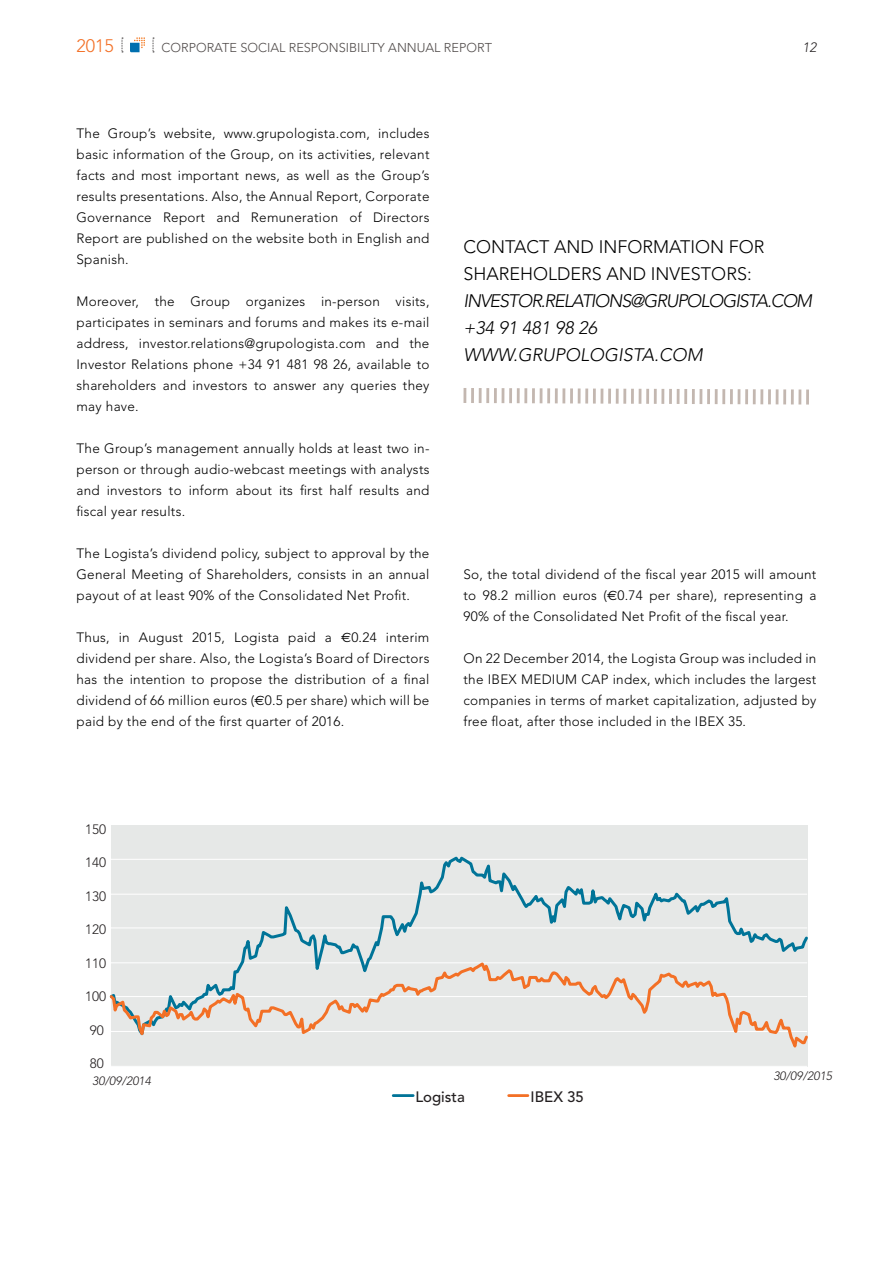
<style>
.page{position:relative;width:893px;height:1263px;background:#fff}
.page>*{position:absolute;margin:0;border:0;box-sizing:border-box;transform-origin:0 0}
.t1{font:italic 300 18px/27px "Avenir";letter-spacing:-.06em;color:#000}
.t2{font:300 18px "Avenir";color:#f37026}
.t3{font:500 15px "Avenir";color:#231f20}
.t4{font:300 13.5px/21px "Avenir";letter-spacing:.02em;color:#000;text-align:justify}
.t5{font:300 13.5px "Avenir";color:#231f20}
.t6{font:italic 300 13.5px "Avenir";color:#231f20}
.t7{font:300 12.75px "Avenir";color:#504b4a}
.t8{font:italic 300 12px "Avenir";color:#231f20}
.s1{font-family:"Euro Sans";font-weight:400}
.s2{font-style:normal}
</style>
<div class="page">
<svg style="left:122px;top:38px;width:1px;height:15px"></svg>
<svg style="left:130px;top:37px;width:15px;height:15px"></svg>
<svg style="left:153px;top:38px;width:1px;height:15px"></svg>
<div style="left:110px;top:825px;width:698px;height:242px;background:#e6e8e7"></div>
<hr style="left:111px;top:1066px;width:696px;height:1px;background:#fff">
<hr style="left:110px;top:824px;width:1px;height:242px;background:#fff">
<svg style="left:111px;top:856px;width:697px;height:103px"></svg>
<svg style="left:109px;top:959px;width:699px;height:89px"></svg>
<hr style="left:393px;top:1094px;width:20px;height:3px;background:#007498">
<hr style="left:509px;top:1094px;width:19px;height:3px;background:#f37026">
<hr style="left:463px;top:388px;width:3px;height:15px;background:#c3b7b0">
<hr style="left:471px;top:388px;width:3px;height:15px;background:#c3b7b0">
<hr style="left:479px;top:388px;width:3px;height:15px;background:#c3b7b0">
<hr style="left:486px;top:388px;width:3px;height:15px;background:#c3b7b0">
<hr style="left:494px;top:388px;width:3px;height:15px;background:#c3b7b0">
<svg style="left:502px;top:388px;width:2px;height:15px"></svg>
<hr style="left:509px;top:388px;width:3px;height:15px;background:#c3b7b0">
<hr style="left:517px;top:388px;width:3px;height:15px;background:#c3b7b0">
<hr style="left:524px;top:388px;width:3px;height:15px;background:#c3b7b0">
<hr style="left:532px;top:388px;width:3px;height:15px;background:#c3b7b0">
<svg style="left:540px;top:388px;width:2px;height:15px"></svg>
<hr style="left:547px;top:388px;width:3px;height:15px;background:#c3b7b0">
<hr style="left:555px;top:388px;width:3px;height:15px;background:#c3b7b0">
<hr style="left:562px;top:388px;width:3px;height:15px;background:#c3b7b0">
<hr style="left:570px;top:388px;width:3px;height:15px;background:#c3b7b0">
<hr style="left:578px;top:388px;width:3px;height:15px;background:#c3b7b0">
<hr style="left:585px;top:388px;width:3px;height:15px;background:#c3b7b0">
<hr style="left:593px;top:389px;width:3px;height:15px;background:#c3b7b0">
<svg style="left:601px;top:389px;width:2px;height:15px"></svg>
<hr style="left:608px;top:389px;width:3px;height:15px;background:#c3b7b0">
<hr style="left:616px;top:389px;width:3px;height:15px;background:#c3b7b0">
<hr style="left:623px;top:389px;width:3px;height:15px;background:#c3b7b0">
<hr style="left:631px;top:389px;width:3px;height:15px;background:#c3b7b0">
<svg style="left:639px;top:389px;width:2px;height:15px"></svg>
<hr style="left:646px;top:389px;width:3px;height:15px;background:#c3b7b0">
<hr style="left:654px;top:389px;width:3px;height:15px;background:#c3b7b0">
<hr style="left:661px;top:389px;width:3px;height:15px;background:#c3b7b0">
<hr style="left:669px;top:389px;width:3px;height:15px;background:#c3b7b0">
<hr style="left:677px;top:389px;width:3px;height:15px;background:#c3b7b0">
<hr style="left:684px;top:389px;width:3px;height:15px;background:#c3b7b0">
<hr style="left:692px;top:389px;width:3px;height:15px;background:#c3b7b0">
<hr style="left:699px;top:389px;width:3px;height:15px;background:#c3b7b0">
<hr style="left:707px;top:389px;width:3px;height:15px;background:#c3b7b0">
<hr style="left:715px;top:389px;width:3px;height:15px;background:#c3b7b0">
<hr style="left:722px;top:389px;width:3px;height:15px;background:#c3b7b0">
<hr style="left:730px;top:389px;width:3px;height:15px;background:#c3b7b0">
<svg style="left:738px;top:389px;width:2px;height:15px"></svg>
<hr style="left:745px;top:389px;width:3px;height:15px;background:#c3b7b0">
<hr style="left:753px;top:389px;width:3px;height:15px;background:#c3b7b0">
<hr style="left:760px;top:389px;width:3px;height:15px;background:#c3b7b0">
<hr style="left:768px;top:389px;width:3px;height:15px;background:#c3b7b0">
<svg style="left:776px;top:389px;width:2px;height:15px"></svg>
<hr style="left:783px;top:389px;width:3px;height:15px;background:#c3b7b0">
<hr style="left:791px;top:389px;width:3px;height:15px;background:#c3b7b0">
<hr style="left:798px;top:389px;width:3px;height:15px;background:#c3b7b0">
<hr style="left:806px;top:389px;width:3px;height:15px;background:#c3b7b0">
<h1 class="t2" style="left:77px;top:35px;width:39px">2015</h1>
<p class="t7" style="left:162px;top:40px;width:332px">CORPORATE SOCIAL RESPONSIBILITY ANNUAL REPORT</p>
<p class="t6" style="left:802px;top:39px;width:16px">12</p>
<p class="t4" style="left:77px;top:123px;width:354px">The Group’s website, www.grupologista.com, includes basic information of the Group, on its activities, relevant facts and most important news, as well as the Group’s results presentations. Also, the Annual Report, Corporate Governance Report and Remuneration of Directors Report are published on the website both in English and Spanish.</p>
<p class="t4" style="left:77px;top:291px;width:354px">Moreover, the Group organizes in-person visits, participates in seminars and forums and makes its e-mail address, investor.relations@grupologista.com and the Investor Relations phone +34 91 481 98 26, available to shareholders and investors to answer any queries they may have.</p>
<p class="t4" style="left:77px;top:438px;width:354px">The Group’s management annually holds at least two in&shy;person or through audio-webcast meetings with analysts and investors to inform about its first half results and fiscal year results.</p>
<p class="t4" style="left:77px;top:543px;width:354px">The Logista’s dividend policy, subject to approval by the General Meeting of Shareholders, consists in an annual payout of at least 90% of the Consolidated Net Profit.</p>
<p class="t4" style="left:77px;top:627px;width:354px">Thus, in August 2015, Logista paid a <span class="s1">€</span>0.24 interim dividend per share. Also, the Logista’s Board of Directors has the intention to propose the distribution of a final dividend of 66 million euros (<span class="s1">€</span>0.5 per share) which will be paid by the end of the first quarter of 2016.</p>
<p class="t1" style="left:463px;top:233px;width:350px"><span class="s2">CONTACT AND INFORMATION FOR<br>SHAREHOLDERS AND INVESTORS:<br></span>INVESTOR.RELATIONS@GRUPOLOGISTA.COM +34 91 481 98 26<br>WWW.GRUPOLOGISTA.COM</p>
<p class="t4" style="left:463px;top:564px;width:354px">So, the total dividend of the fiscal year 2015 will amount to 98.2 million euros (<span class="s1">€</span>0.74 per share), representing a 90% of the Consolidated Net Profit of the fiscal year.</p>
<p class="t4" style="left:463px;top:648px;width:354px">On 22 December 2014, the Logista Group was included in the IBEX MEDIUM CAP index, which includes the largest companies in terms of market capitalization, adjusted by free float, after those included in the IBEX 35.</p>
<p class="t5" style="left:85px;top:821px;width:23px">150</p>
<p class="t5" style="left:85px;top:855px;width:23px">140</p>
<p class="t5" style="left:85px;top:888px;width:23px">130</p>
<p class="t5" style="left:85px;top:922px;width:23px">120</p>
<p class="t5" style="left:85px;top:955px;width:23px">110</p>
<p class="t5" style="left:85px;top:989px;width:23px">100</p>
<p class="t5" style="left:90px;top:1022px;width:16px">90</p>
<p class="t5" style="left:90px;top:1056px;width:16px">80</p>
<p class="t8" style="left:92px;top:1074px;width:60px">30/09/2014</p>
<p class="t8" style="left:773px;top:1069px;width:60px">30/09/2015</p>
<p class="t3" style="left:415px;top:1088px;width:51px">Logista</p>
<p class="t3" style="left:531px;top:1088px;width:55px">IBEX 35</p>
</div>
